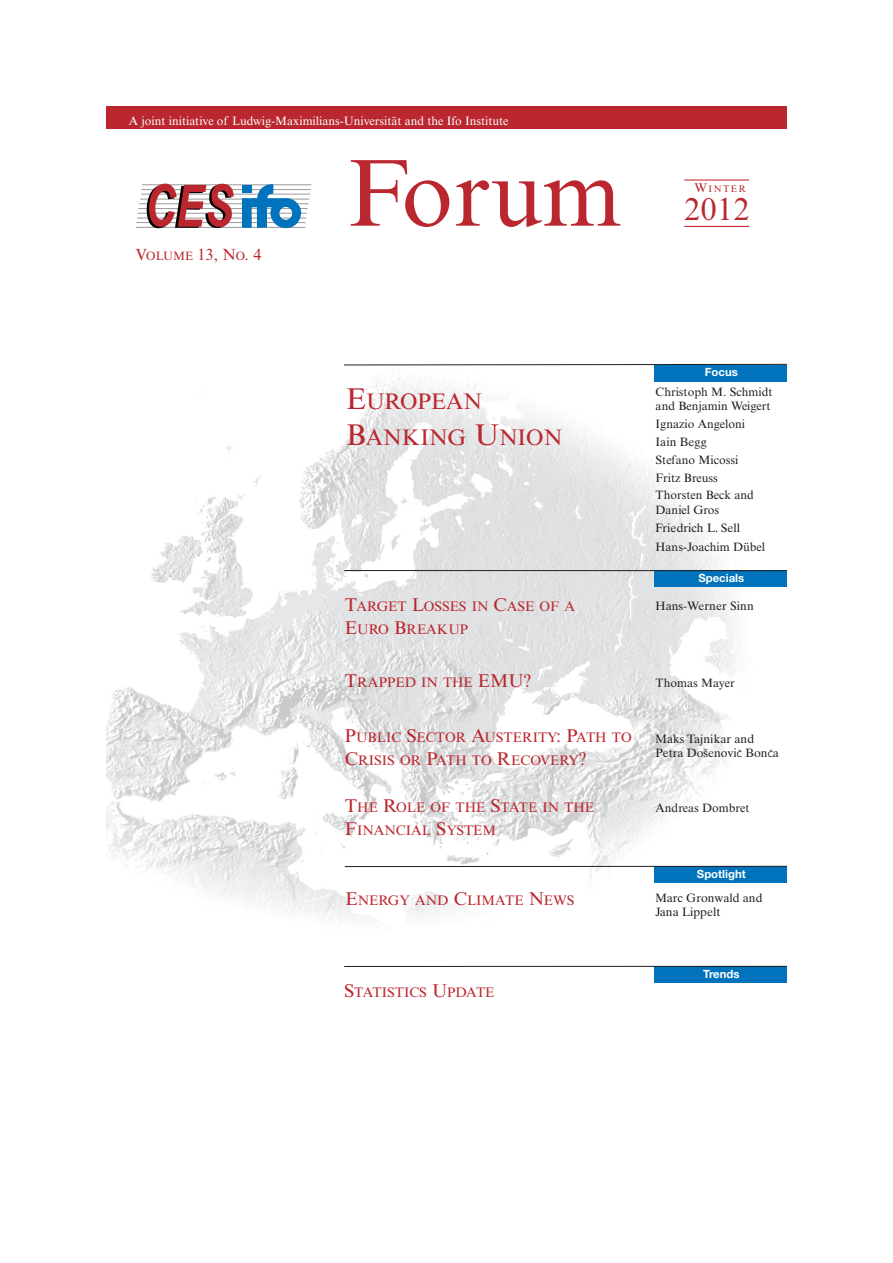
<style>
.page{position:relative;width:893px;height:1263px;background:#fff}
.page>*{position:absolute;margin:0;border:0;box-sizing:border-box;transform-origin:0 0}
.t1{font:95.4px "Times New Roman MT Std";color:#bb272e}
.t2{font:31.8px "Times New Roman MT Std";color:#bb272e}
.t3{font:22.5px/36px "Times New Roman MT Std";color:#bb272e}
.t4{font:16.2px "Times New Roman MT Std";color:#bb272e}
.t5{font:13.8px/23.4px "Times New Roman MT Std";color:#bb272e}
.t6{font:12.15px/17.9px "Times New Roman MT Std";color:#231f20}
.t7{font:12.15px/14.5px "Times Ten";color:#231f20}
.t8{font:12.15px "Times New Roman MT Std";color:#fff}
.t9{font:700 11.4px "Helvetica Neue LT Std";color:#fff}
.t10{font:9.6px "Times New Roman MT Std";letter-spacing:.155em;color:#bb272e}
.s1{font-size:12.15px}
.s2{font-size:12.75px}
.s3{font-size:30px}
.s4{font-size:18.45px}
.s5{font-family:"Lucida Grande";font-size:7.8px}
</style>
<div class="page">
<img style="left:106px;top:363px;width:680px;height:603px">
<hr style="left:141px;top:189px;width:170px;height:1px;background:#999">
<hr style="left:142px;top:185px;width:169px;height:1px;background:#999">
<hr style="left:141px;top:194px;width:169px;height:1px;background:#999">
<hr style="left:140px;top:199px;width:169px;height:1px;background:#999">
<hr style="left:139px;top:203px;width:169px;height:1px;background:#999">
<hr style="left:138px;top:208px;width:170px;height:1px;background:#999">
<hr style="left:137px;top:213px;width:170px;height:1px;background:#999">
<hr style="left:137px;top:218px;width:169px;height:1px;background:#999">
<hr style="left:136px;top:222px;width:170px;height:1px;background:#999">
<hr style="left:136px;top:227px;width:169px;height:1px;background:#999">
<svg style="left:146px;top:183px;width:88px;height:46px"></svg>
<svg style="left:242px;top:184px;width:59px;height:44px"></svg>
<div style="left:242px;top:185px;width:10px;height:7px;background:#0073bc"></div>
<hr style="left:684px;top:180px;width:65px;height:1px;background:#c8242b">
<hr style="left:684px;top:226px;width:65px;height:1px;background:#c8242b">
<div style="left:654px;top:867px;width:132px;height:16px;background:#0073bc"></div>
<div style="left:654px;top:966px;width:132px;height:17px;background:#0073bc"></div>
<div style="left:654px;top:365px;width:132px;height:16px;background:#0073bc"></div>
<div style="left:654px;top:571px;width:132px;height:16px;background:#0073bc"></div>
<div style="left:106px;top:106px;width:680px;height:23px;background:#bb272e"></div>
<svg style="left:343px;top:364px;width:443px;height:2px"></svg>
<hr style="left:344px;top:570px;width:442px;height:1px;background:#231f20">
<hr style="left:345px;top:866px;width:441px;height:1px;background:#231f20">
<hr style="left:344px;top:966px;width:442px;height:1px;background:#231f20">
<p class="t8" style="left:129px;top:117px;width:381px">A joint initiative of Ludwig-Maximilians-Universität and the Ifo Institute</p>
<p class="t4" style="left:135px;top:249px;width:128px">V<span class="s1">OLUME</span> 13, N<span class="s1">O</span>. 4</p>
<h1 class="t1" style="left:347px;top:159px;width:276px">Forum</h1>
<p class="t10" style="left:694px;top:186px;width:53px"><span class="s2">W</span>INTER</p>
<h2 class="t2" style="left:684px;top:197px;width:67px">2012</h2>
<p class="t9" style="left:705px;top:368px;width:35px">Focus</p>
<h3 class="t3" style="left:346px;top:386px;width:218px"><span class="s3">E</span>UROPEAN<br><span class="s3">B</span>ANKING <span class="s3">U</span>NION</h3>
<p class="t6" style="left:655px;top:386px;width:118px;line-height:14.5px">Christoph M. Schmidt and Benjamin Weigert</p>
<p class="t6" style="left:655px;top:416px;width:91px">Ignazio Angeloni</p>
<p class="t7" style="left:655px;top:436px;width:53px">Iain Begg</p>
<p class="t6" style="left:655px;top:452px;width:100px">Stefano Micossi<br>Fritz Breuss<br>Thorsten Beck and</p>
<p class="t6" style="left:655px;top:502px;width:65px">Daniel Gros</p>
<p class="t7" style="left:655px;top:522px;width:86px">Friedrich L. Sell</p>
<p class="t6" style="left:655px;top:539px;width:111px">Hans-Joachim Dübel</p>
<p class="t9" style="left:698px;top:573px;width:47px">Specials</p>
<p class="t5" style="left:345px;top:596px;width:232px"><span class="s4">T</span>ARGET <span class="s4">L</span>OSSES IN <span class="s4">C</span>ASE OF A<br><span class="s4">E</span>URO <span class="s4">B</span>REAKUP</p>
<p class="t7" style="left:655px;top:600px;width:100px">Hans-Werner Sinn</p>
<p class="t5" style="left:345px;top:672px;width:187px"><span class="s4">T</span>RAPPED IN THE <span class="s4">EMU?</span></p>
<p class="t6" style="left:655px;top:675px;width:81px">Thomas Mayer</p>
<p class="t5" style="left:345px;top:727px;width:288px"><span class="s4">P</span>UBLIC <span class="s4">S</span>ECTOR <span class="s4">A</span>USTERITY<span class="s4">: P</span>ATH TO<br><span class="s4">C</span>RISIS OR <span class="s4">P</span>ATH TO <span class="s4">R</span>ECOVERY<span class="s4">?</span></p>
<p class="t5" style="left:345px;top:797px;width:251px"><span class="s4">T</span>HE <span class="s4">R</span>OLE OF THE <span class="s4">S</span>TATE IN THE<br><span class="s4">F</span>INANCIAL <span class="s4">S</span>YSTEM</p>
<p class="t7" style="left:655px;top:732px;width:125px">Maks Tajnikar and<br>Petra Došenovi<span class="s5">Č</span> Bon<span class="s5">Č</span>a</p>
<p class="t6" style="left:655px;top:800px;width:95px">Andreas Dombret</p>
<p class="t9" style="left:697px;top:869px;width:50px">Spotlight</p>
<p class="t5" style="left:345px;top:890px;width:231px"><span class="s4">E</span>NERGY AND <span class="s4">C</span>LIMATE <span class="s4">N</span>EWS</p>
<p class="t7" style="left:655px;top:891px;width:109px">Marc Gronwald and<br>Jana Lippelt</p>
<p class="t9" style="left:703px;top:969px;width:38px">Trends</p>
<p class="t5" style="left:344px;top:982px;width:152px"><span class="s4">S</span>TATISTICS <span class="s4">U</span>PDATE</p>
</div>
